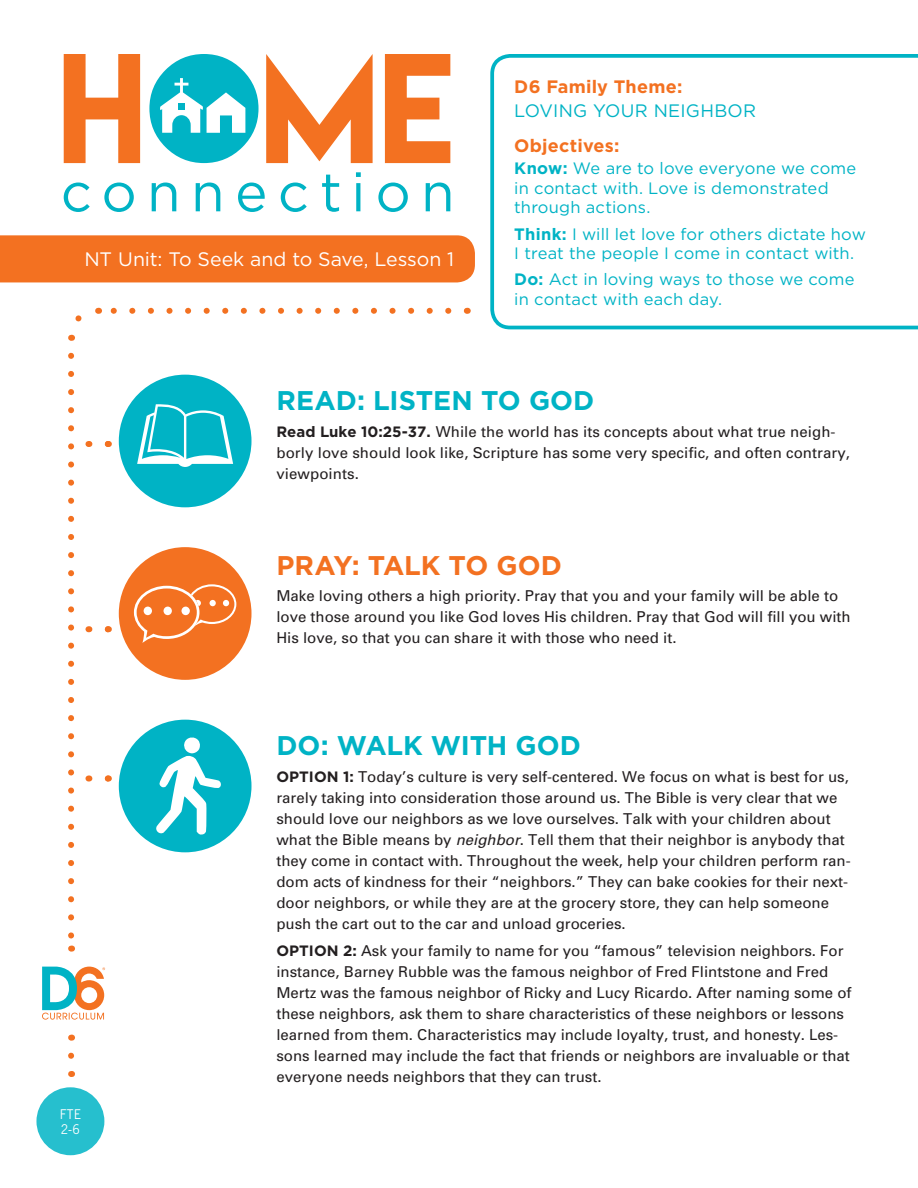
<style>
.page{position:relative;width:918px;height:1188px;background:#fff}
.page>*{position:absolute;margin:0;border:0;box-sizing:border-box;transform-origin:0 0}
.HC_-_Questions{font:700 27px "Gotham";letter-spacing:-.005em;color:#00b3c5}
.HC_-_Questions-2{font:700 27px "Gotham";letter-spacing:-.005em;color:#f37121}
.t1{font:19.5px "Gotham";letter-spacing:-.005em;color:#fff}
.t2{font:18px/24px "Gotham";letter-spacing:.015em;color:#00b3c5}
.t3{font:700 18px "Gotham";letter-spacing:.01em;color:#f37121}
.t4{font:16.5px/19.5px "Gotham";letter-spacing:.01em;color:#00b3c5}
.HC_-_Questions-3{font:15px/21px "Univers";color:#231f20}
.t5{font:13.5px/15px "Trade Gothic";color:#fff;scale:.9 1}
.s1{font-weight:700;color:#f37121}
.s2{font-weight:700}
.s3{font-family:"Gotham";font-weight:700}
.s4{font-style:italic}
</style>
<div class="page">
<div style="left:119px;top:547px;width:133px;height:133px;background:#f37121;border-radius:50%"></div>
<svg style="left:134px;top:584px;width:102px;height:59px"></svg>
<div style="left:119px;top:720px;width:133px;height:132px;background:#00b3c5;border-radius:50%"></div>
<svg style="left:156px;top:737px;width:65px;height:98px"></svg>
<div style="left:119px;top:375px;width:133px;height:132px;background:#00b3c5;border-radius:50%"></div>
<svg style="left:137px;top:404px;width:96px;height:63px"></svg>
<svg style="left:104px;top:441px;width:5px;height:6px"></svg>
<svg style="left:104px;top:626px;width:5px;height:6px"></svg>
<svg style="left:104px;top:776px;width:5px;height:6px"></svg>
<svg style="left:68px;top:1052px;width:6px;height:4px"></svg>
<svg style="left:64px;top:54px;width:76px;height:109px"></svg>
<svg style="left:266px;top:54px;width:107px;height:109px"></svg>
<svg style="left:385px;top:54px;width:65px;height:109px"></svg>
<svg style="left:64px;top:183px;width:26px;height:29px"></svg>
<svg style="left:104px;top:183px;width:30px;height:29px"></svg>
<svg style="left:152px;top:183px;width:24px;height:28px"></svg>
<svg style="left:196px;top:183px;width:24px;height:28px"></svg>
<svg style="left:238px;top:183px;width:27px;height:29px"></svg>
<svg style="left:281px;top:183px;width:26px;height:29px"></svg>
<svg style="left:322px;top:175px;width:17px;height:37px"></svg>
<svg style="left:356px;top:172px;width:5px;height:39px"></svg>
<svg style="left:378px;top:183px;width:30px;height:29px"></svg>
<svg style="left:426px;top:183px;width:24px;height:28px"></svg>
<svg style="left:149px;top:54px;width:110px;height:109px"></svg>
<div style="left:36px;top:1087px;width:68px;height:68px;background:#26bfce;border-radius:50%"></div>
<svg style="left:110px;top:308px;width:338px;height:6px"></svg>
<svg style="left:68px;top:356px;width:6px;height:583px"></svg>
<svg style="left:68px;top:315px;width:14px;height:26px"></svg>
<svg style="left:42px;top:967px;width:63px;height:53px"></svg>
<div style="left:0;top:235px;width:475px;height:47px;background:#f37121"></div>
<svg style="left:490px;top:54px;width:428px;height:276px"></svg>
<p class="t1" style="left:84px;top:248px;width:371px">NT Unit: To Seek and to Save, Lesson 1</p>
<p class="t2" style="left:514px;top:75px;width:243px"><span class="s1">D6 Family Theme:<br></span>LOVING YOUR NEIGHBOR</p>
<p class="t3" style="left:514px;top:135px;width:107px">Objectives:</p>
<p class="t4" style="left:514px;top:159px;width:344px"><span class="s2">Know:</span> We are to love everyone we come in contact with. Love is demonstrated through actions.</p>
<p class="t4" style="left:514px;top:224px;width:353px"><span class="s2">Think:</span> I will let love for others dictate how<br>I treat the people I come in contact with.</p>
<p class="t4" style="left:514px;top:270px;width:342px"><span class="s2">Do:</span> Act in loving ways to those we come in contact with each day.</p>
<p class="HC_-_Questions" style="left:276px;top:385px;width:319px">READ: LISTEN TO GOD</p>
<p class="HC_-_Questions-3" style="left:276px;top:421px;width:575px"><span class="s3">Read Luke 10:25-37.</span> While the world has its concepts about what true neigh&shy;borly love should look like, Scripture has some very specific, and often contrary, viewpoints.</p>
<p class="HC_-_Questions-2" style="left:276px;top:550px;width:287px">PRAY: TALK TO GOD</p>
<p class="HC_-_Questions-3" style="left:276px;top:585px;width:576px">Make loving others a high priority. Pray that you and your family will be able to love those around you like God loves His children. Pray that God will fill you with<br>His love, so that you can share it with those who need it.</p>
<p class="HC_-_Questions" style="left:276px;top:730px;width:306px">DO: WALK WITH GOD</p>
<p class="t5" style="left:60px;top:1106px;width:25px">FTE<br>2-6</p>
<p class="HC_-_Questions-3" style="left:276px;top:766px;width:576px"><span class="s3">OPTION 1:</span> Today’s culture is very self-centered. We focus on what is best for us, rarely taking into consideration those around us. The Bible is very clear that we should love our neighbors as we love ourselves. Talk with your children about what the Bible means by <span class="s4">neighbor</span>. Tell them that their neighbor is anybody that they come in contact with. Throughout the week, help your children perform ran&shy;dom acts of kindness for their “neighbors.” They can bake cookies for their next&shy;door neighbors, or while they are at the grocery store, they can help someone push the cart out to the car and unload groceries.</p>
<p class="HC_-_Questions-3" style="left:276px;top:940px;width:577px"><span class="s3">OPTION 2:</span> Ask your family to name for you “famous” television neighbors. For instance, Barney Rubble was the famous neighbor of Fred Flintstone and Fred Mertz was the famous neighbor of Ricky and Lucy Ricardo. After naming some of these neighbors, ask them to share characteristics of these neighbors or lessons learned from them. Characteristics may include loyalty, trust, and honesty. Les&shy;sons learned may include the fact that friends or neighbors are invaluable or that everyone needs neighbors that they can trust.</p>
</div>
